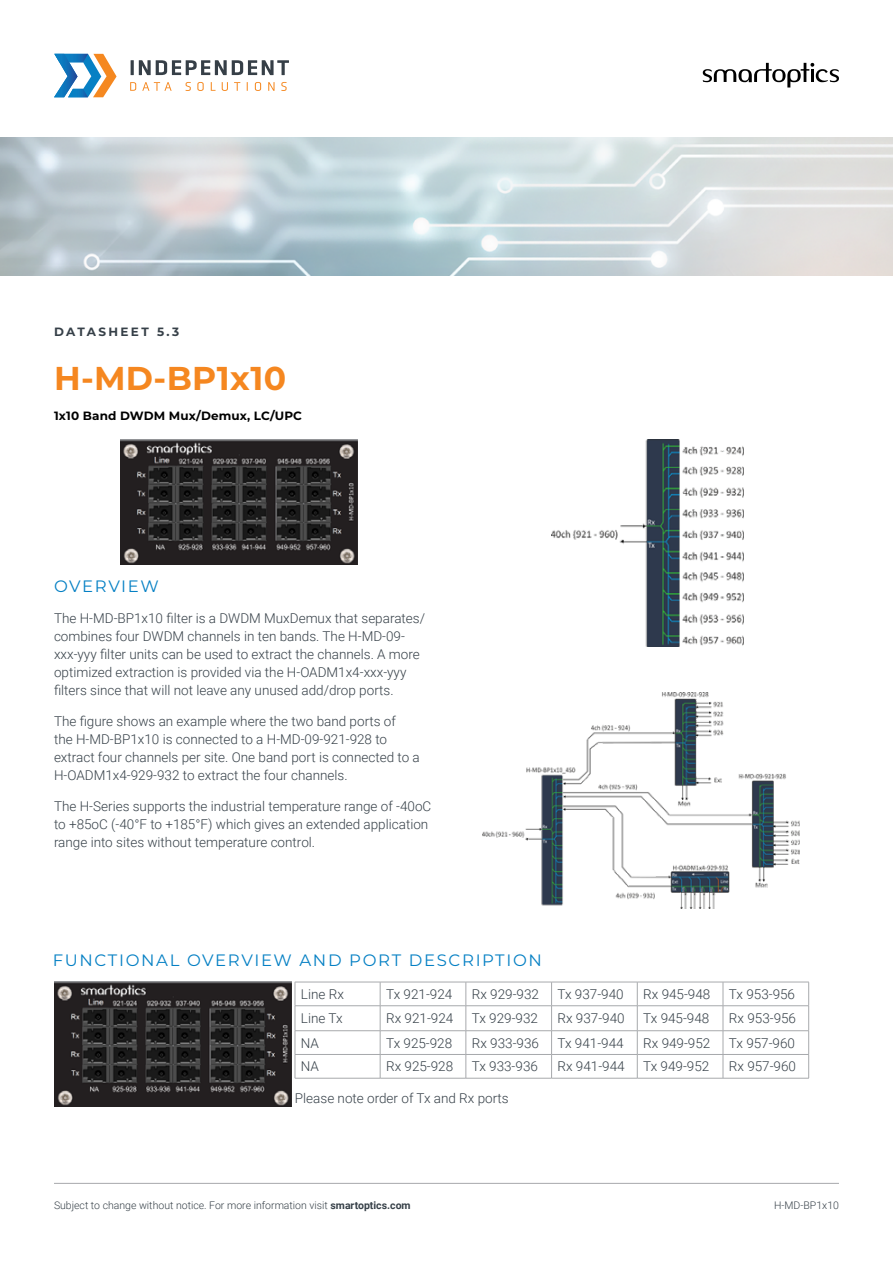
<style>
.page{position:relative;width:893px;height:1263px;background:#fff}
.page>*{position:absolute;margin:0;border:0;box-sizing:border-box;transform-origin:0 0}
.t1{font:700 33px "Montserrat";letter-spacing:.01em;color:#f58720}
.t2{font:16.5px "Montserrat";letter-spacing:.1em;color:#0580c4}
.t3{font:300 13.5px/18px "Roboto";color:#364048}
.t4{font:700 12px "Montserrat";letter-spacing:.01em;color:#000}
.t5{font:700 12px "Montserrat";letter-spacing:.2em;color:#364048}
.t6{font:300 10.5px "Roboto";color:#364048}
.s1{font-weight:700}
</style>
<div class="page">
<hr style="left:54px;top:1183px;width:785px;height:1px;background:#a7a9ac">
<svg style="left:131px;top:60px;width:158px;height:15px"></svg>
<svg style="left:130px;top:82px;width:6px;height:9px"></svg>
<svg style="left:142px;top:82px;width:30px;height:9px"></svg>
<svg style="left:186px;top:82px;width:5px;height:9px"></svg>
<svg style="left:197px;top:82px;width:7px;height:9px"></svg>
<svg style="left:211px;top:82px;width:5px;height:9px"></svg>
<svg style="left:222px;top:82px;width:6px;height:9px"></svg>
<svg style="left:234px;top:82px;width:6px;height:9px"></svg>
<svg style="left:255px;top:82px;width:6px;height:9px"></svg>
<svg style="left:268px;top:82px;width:7px;height:9px"></svg>
<svg style="left:281px;top:82px;width:6px;height:9px"></svg>
<svg style="left:54px;top:54px;width:63px;height:43px"></svg>
<svg style="left:703px;top:63px;width:136px;height:25px"></svg>
<img style="left:0;top:137px;width:893px;height:138px">
<hr style="left:295px;top:982px;width:85px;height:1px;background:#a7a9ac">
<hr style="left:380px;top:982px;width:86px;height:1px;background:#a7a9ac">
<hr style="left:466px;top:982px;width:86px;height:1px;background:#a7a9ac">
<hr style="left:552px;top:982px;width:85px;height:1px;background:#a7a9ac">
<hr style="left:637px;top:982px;width:86px;height:1px;background:#a7a9ac">
<hr style="left:723px;top:982px;width:86px;height:1px;background:#a7a9ac">
<hr style="left:295px;top:1005px;width:85px;height:1px;background:#a7a9ac">
<hr style="left:380px;top:1005px;width:86px;height:1px;background:#a7a9ac">
<hr style="left:466px;top:1005px;width:86px;height:1px;background:#a7a9ac">
<hr style="left:552px;top:1005px;width:85px;height:1px;background:#a7a9ac">
<hr style="left:637px;top:1005px;width:86px;height:1px;background:#a7a9ac">
<hr style="left:723px;top:1005px;width:86px;height:1px;background:#a7a9ac">
<hr style="left:295px;top:1030px;width:85px;height:1px;background:#a7a9ac">
<hr style="left:380px;top:1030px;width:86px;height:1px;background:#a7a9ac">
<hr style="left:466px;top:1030px;width:86px;height:1px;background:#a7a9ac">
<hr style="left:552px;top:1030px;width:85px;height:1px;background:#a7a9ac">
<hr style="left:637px;top:1030px;width:86px;height:1px;background:#a7a9ac">
<hr style="left:723px;top:1030px;width:86px;height:1px;background:#a7a9ac">
<hr style="left:295px;top:1054px;width:85px;height:1px;background:#a7a9ac">
<svg style="left:295px;top:982px;width:1px;height:96px"></svg>
<hr style="left:380px;top:1054px;width:86px;height:1px;background:#a7a9ac">
<svg style="left:380px;top:982px;width:1px;height:96px"></svg>
<hr style="left:466px;top:1054px;width:86px;height:1px;background:#a7a9ac">
<svg style="left:466px;top:982px;width:1px;height:96px"></svg>
<hr style="left:552px;top:1054px;width:85px;height:1px;background:#a7a9ac">
<svg style="left:551px;top:982px;width:1px;height:96px"></svg>
<hr style="left:637px;top:1054px;width:86px;height:1px;background:#a7a9ac">
<svg style="left:637px;top:982px;width:1px;height:96px"></svg>
<hr style="left:723px;top:1054px;width:86px;height:1px;background:#a7a9ac">
<svg style="left:723px;top:982px;width:1px;height:96px"></svg>
<svg style="left:808px;top:982px;width:1px;height:96px"></svg>
<hr style="left:295px;top:1078px;width:85px;height:1px;background:#a7a9ac">
<hr style="left:380px;top:1078px;width:86px;height:1px;background:#a7a9ac">
<hr style="left:466px;top:1078px;width:86px;height:1px;background:#a7a9ac">
<hr style="left:552px;top:1078px;width:85px;height:1px;background:#a7a9ac">
<hr style="left:637px;top:1078px;width:86px;height:1px;background:#a7a9ac">
<hr style="left:723px;top:1078px;width:86px;height:1px;background:#a7a9ac">
<img style="left:120px;top:439px;width:238px;height:125px">
<img style="left:54px;top:982px;width:238px;height:125px">
<img style="left:551px;top:439px;width:192px;height:208px">
<img style="left:482px;top:692px;width:318px;height:217px">
<p class="t5" style="left:54px;top:323px;width:127px">DATASHEET 5.3</p>
<h1 class="t1" style="left:54px;top:354px;width:234px">H-MD-BP1x10</h1>
<p class="t4" style="left:54px;top:407px;width:250px">1x10 Band DWDM Mux/Demux, LC/UPC</p>
<p class="t2" style="left:54px;top:575px;width:106px">OVERVIEW</p>
<p class="t3" style="left:54px;top:609px;width:373px">The H-MD-BP1x10 filter is a DWDM MuxDemux that separates/ combines four DWDM channels in ten bands. The H-MD-09- xxx-yyy filter units can be used to extract the channels. A more optimized extraction is provided via the H-OADM1x4-xxx-yyy filters since that will not leave any unused add/drop ports.</p>
<p class="t3" style="left:54px;top:711px;width:367px">The figure shows an example where the two band ports of<br>the H-MD-BP1x10 is connected to a H-MD-09-921-928 to extract four channels per site. One band port is connected to a H-OADM1x4-929-932 to extract the four channels.</p>
<p class="t3" style="left:54px;top:796px;width:379px">The H-Series supports the industrial temperature range of -40oC to +85oC (-40°F to +185°F) which gives an extended application range into sites without temperature control.</p>
<p class="t2" style="left:53px;top:949px;width:491px">FUNCTIONAL OVERVIEW AND PORT DESCRIPTION</p>
<p class="t3" style="left:301px;top:985px;width:44px">Line Rx</p>
<p class="t3" style="left:386px;top:985px;width:68px">Tx 921-924</p>
<p class="t3" style="left:472px;top:985px;width:69px">Rx 929-932</p>
<p class="t3" style="left:558px;top:985px;width:68px">Tx 937-940</p>
<p class="t3" style="left:643px;top:985px;width:69px">Rx 945-948</p>
<p class="t3" style="left:729px;top:985px;width:68px">Tx 953-956</p>
<p class="t3" style="left:301px;top:1008px;width:43px">Line Tx</p>
<p class="t3" style="left:386px;top:1008px;width:69px">Rx 921-924</p>
<p class="t3" style="left:472px;top:1008px;width:68px">Tx 929-932</p>
<p class="t3" style="left:558px;top:1008px;width:69px">Rx 937-940</p>
<p class="t3" style="left:643px;top:1008px;width:68px">Tx 945-948</p>
<p class="t3" style="left:729px;top:1008px;width:69px">Rx 953-956</p>
<p class="t3" style="left:301px;top:1033px;width:20px">NA</p>
<p class="t3" style="left:386px;top:1033px;width:68px">Tx 925-928</p>
<p class="t3" style="left:472px;top:1033px;width:69px">Rx 933-936</p>
<p class="t3" style="left:557px;top:1033px;width:68px">Tx 941-944</p>
<p class="t3" style="left:643px;top:1033px;width:69px">Rx 949-952</p>
<p class="t3" style="left:729px;top:1033px;width:68px">Tx 957-960</p>
<p class="t3" style="left:301px;top:1057px;width:20px">NA</p>
<p class="t3" style="left:386px;top:1057px;width:69px">Rx 925-928</p>
<p class="t3" style="left:472px;top:1057px;width:68px">Tx 933-936</p>
<p class="t3" style="left:557px;top:1057px;width:69px">Rx 941-944</p>
<p class="t3" style="left:643px;top:1057px;width:68px">Tx 949-952</p>
<p class="t3" style="left:729px;top:1057px;width:69px">Rx 957-960</p>
<p class="t3" style="left:295px;top:1088px;width:215px">Please note order of Tx and Rx ports</p>
<p class="t6" style="left:54px;top:1198px;width:358px">Subject to change without notice. For more information visit <span class="s1">smartoptics.com</span></p>
<p class="t6" style="left:774px;top:1198px;width:66px">H-MD-BP1x10</p>
</div>
